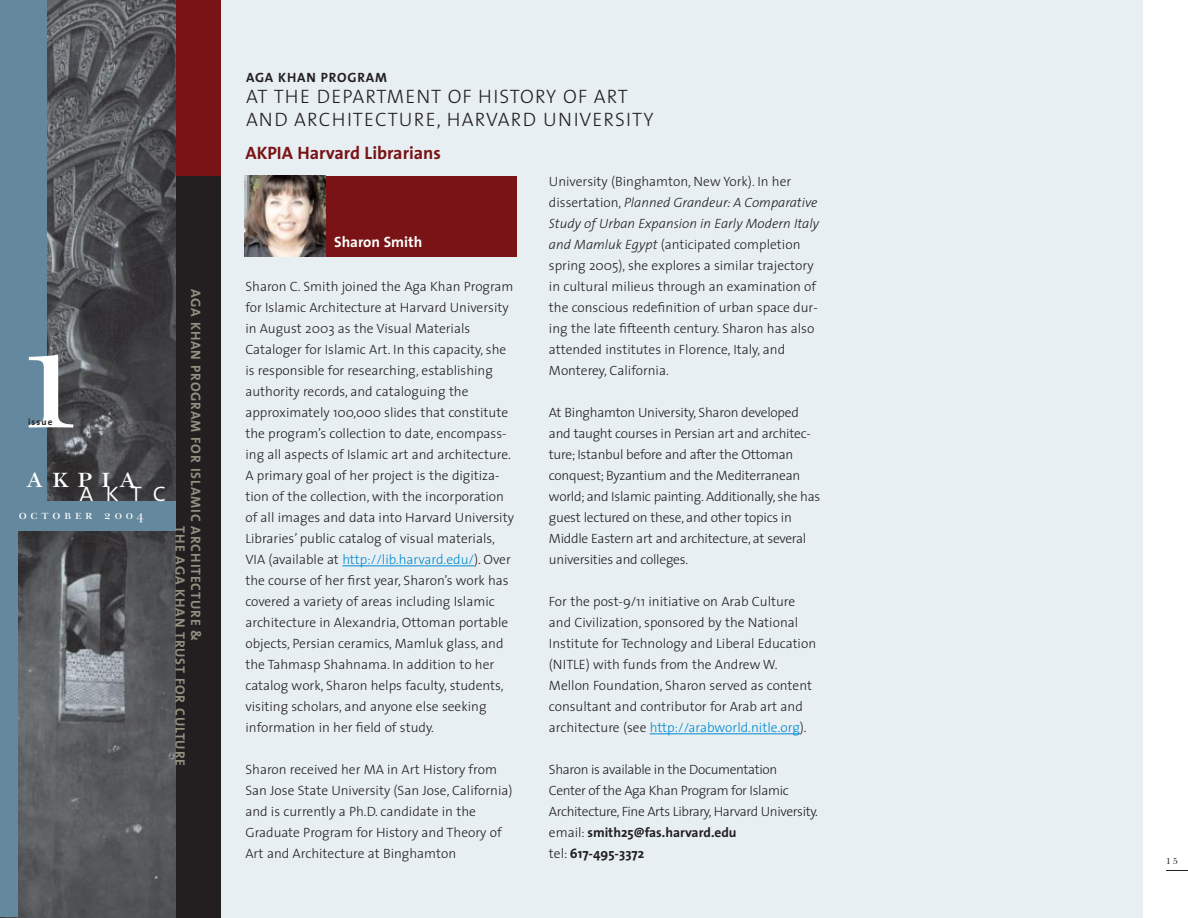
<style>
.page{position:relative;width:1188px;height:918px;background:#fff}
.page>*{position:absolute;margin:0;border:0;box-sizing:border-box;transform-origin:0 0}
.t1{font:160.35px "New Baskerville SC";color:#fff}
.t2{font:30.45px "New Baskerville SC";letter-spacing:.28em;color:#fff}
.t3{font:27.3px "The Sans Light Caps";color:#fff}
.t4{font:19.5px/23.4px "The Sans Light Caps";letter-spacing:.06em;color:#231f20}
.t5{font:700 18px "The Sans";color:#791315}
.t6{font:700 15px "The Sans";color:#fff}
.t7{font:700 13.65px/15.6px "The Sans";letter-spacing:.06em;color:#909081}
.t8{font:300 13.5px/21px "The Sans";color:#231f20}
.t9{font:300 13.5px/21px "The Sans";letter-spacing:-.02em;color:#231f20}
.t10{font:300 13.5px/21px "The Sans";letter-spacing:-.025em;color:#231f20}
.t11{font:700 13.5px "The Sans";letter-spacing:.06em;color:#231f20}
.t12{font:13.2px "New Baskerville SC";letter-spacing:.28em;color:#fff}
.t13{font:700 9.15px "The Sans";letter-spacing:.12em;color:#231f20}
.t14{font:9px "New Baskerville";color:#231f20}
.s1{color:#0089cf}
.s2{font-style:italic}
.s3{font-weight:700}
</style>
<div class="page">
<div style="left:147px;top:0;width:967px;height:918px;background:#231f20"></div>
<div style="left:147px;top:0;width:98px;height:176px;background:#791315"></div>
<div style="left:221px;top:0;width:922px;height:918px;background:#e7eff3"></div>
<img style="left:0;top:0;width:176px;height:918px">
<div style="left:0;top:501px;width:175px;height:30px;background:#64889d"></div>
<div style="left:0;top:0;width:46px;height:528px;background:#64889d"></div>
<div style="left:0;top:0;width:18px;height:917px;background:#64889d"></div>
<hr style="left:657px;top:734px;width:32px;height:1px;background:#0089cf">
<svg style="left:689px;top:734px;width:36px;height:1px"></svg>
<hr style="left:725px;top:734px;width:53px;height:1px;background:#0089cf">
<svg style="left:778px;top:734px;width:22px;height:1px"></svg>
<hr style="left:350px;top:566px;width:46px;height:1px;background:#0089cf">
<svg style="left:396px;top:566px;width:40px;height:1px"></svg>
<hr style="left:436px;top:566px;width:38px;height:1px;background:#0089cf">
<svg style="left:1166px;top:870px;width:22px;height:1px"></svg>
<div style="left:245px;top:176px;width:272px;height:81px;background:#791315"></div>
<img style="left:245px;top:176px;width:81px;height:81px">
<h1 class="t1" style="left:6px;top:320px;width:91px">1</h1>
<p class="t13" style="left:28px;top:418px;width:26px">issue</p>
<h2 class="t2" style="left:26px;top:466px;width:112px">akpia</h2>
<h3 class="t3" style="left:79px;top:476px;width:88px">aktc</h3>
<p class="t12" style="left:19px;top:510px;width:127px">october 2004</p>
<p class="t7" style="left:202px;top:526px;width:241px;text-indent:-237px;rotate:90deg">AGA KHAN PROGRAM FOR ISLAMIC ARCHITECTURE &amp;<br>THE AGA KHAN TRUST FOR CULTURE</p>
<p class="t11" style="left:246px;top:73px;width:143px">AGA KHAN PROGRAM</p>
<h3 class="t4" style="left:246px;top:84px;width:409px">AT THE DEPARTMENT OF HISTORY OF ART<br>AND ARCHITECTURE, HARVARD UNIVERSITY</h3>
<h3 class="t5" style="left:245px;top:146px;width:197px">AKPIA Harvard Librarians</h3>
<p class="t6" style="left:334px;top:236px;width:90px">Sharon Smith</p>
<p class="t8" style="left:245px;top:277px;width:270px">Sharon C. Smith joined the Aga Khan Program for Islamic Architecture at Harvard University in August 2003 as the Visual Materials Cataloger for Islamic Art. In this capacity, she is responsible for researching, establishing authority records, and cataloguing the approximately 100,000 slides that constitute the program’s collection to date, encompass&shy;ing all aspects of Islamic art and architecture.<br>A primary goal of her project is the digitiza&shy;tion of the collection, with the incorporation of all images and data into Harvard University Libraries’ public catalog of visual materials, VIA (available at <span class="s1">http://lib.harvard.edu/</span>). Over the course of her first year, Sharon’s work has covered a variety of areas including Islamic architecture in Alexandria, Ottoman portable objects, Persian ceramics, Mamluk glass, and the Tahmasp Shahnama. In addition to her catalog work, Sharon helps faculty, students, visiting scholars, and anyone else seeking information in her field of study.</p>
<p class="t8" style="left:245px;top:760px;width:269px">Sharon received her MA in Art History from San Jose State University (San Jose, California) and is currently a Ph.D. candidate in the Graduate Program for History and Theory of Art and Architecture at Binghamton</p>
<p class="t8" style="left:549px;top:172px;width:272px">University (Binghamton, New York). In her dissertation, <span class="s2">Planned Grandeur: A Comparative Study of Urban Expansion in Early Modern Italy and Mamluk Egypt</span> (anticipated completion spring 2005), she explores a similar trajectory in cultural milieus through an examination of the conscious redefinition of urban space dur&shy;ing the late fifteenth century. Sharon has also attended institutes in Florence, Italy, and Monterey, California.</p>
<p class="t9" style="left:549px;top:403px;width:273px">At Binghamton University, Sharon developed and taught courses in Persian art and architec&shy;ture; Istanbul before and after the Ottoman conquest; Byzantium and the Mediterranean world; and Islamic painting. Additionally, she has guest lectured on these, and other topics in Middle Eastern art and architecture, at several universities and colleges.</p>
<p class="t8" style="left:549px;top:592px;width:269px">For the post-9/11 initiative on Arab Culture and Civilization, sponsored by the National Institute for Technology and Liberal Education (NITLE) with funds from the Andrew W.<br>Mellon Foundation, Sharon served as content consultant and contributor for Arab art and architecture (see <span class="s1">http://arabworld.nitle.org</span>).</p>
<p class="t10" style="left:549px;top:760px;width:271px">Sharon is available in the Documentation<br>Center of the Aga Khan Program for Islamic Architecture, Fine Arts Library, Harvard University. email: <span class="s3">smith25@fas.harvard.edu<br></span>tel: <span class="s3">617-495-3372</span></p>
<p class="t14" style="left:1166px;top:858px;width:13px">1 5</p>
</div>
